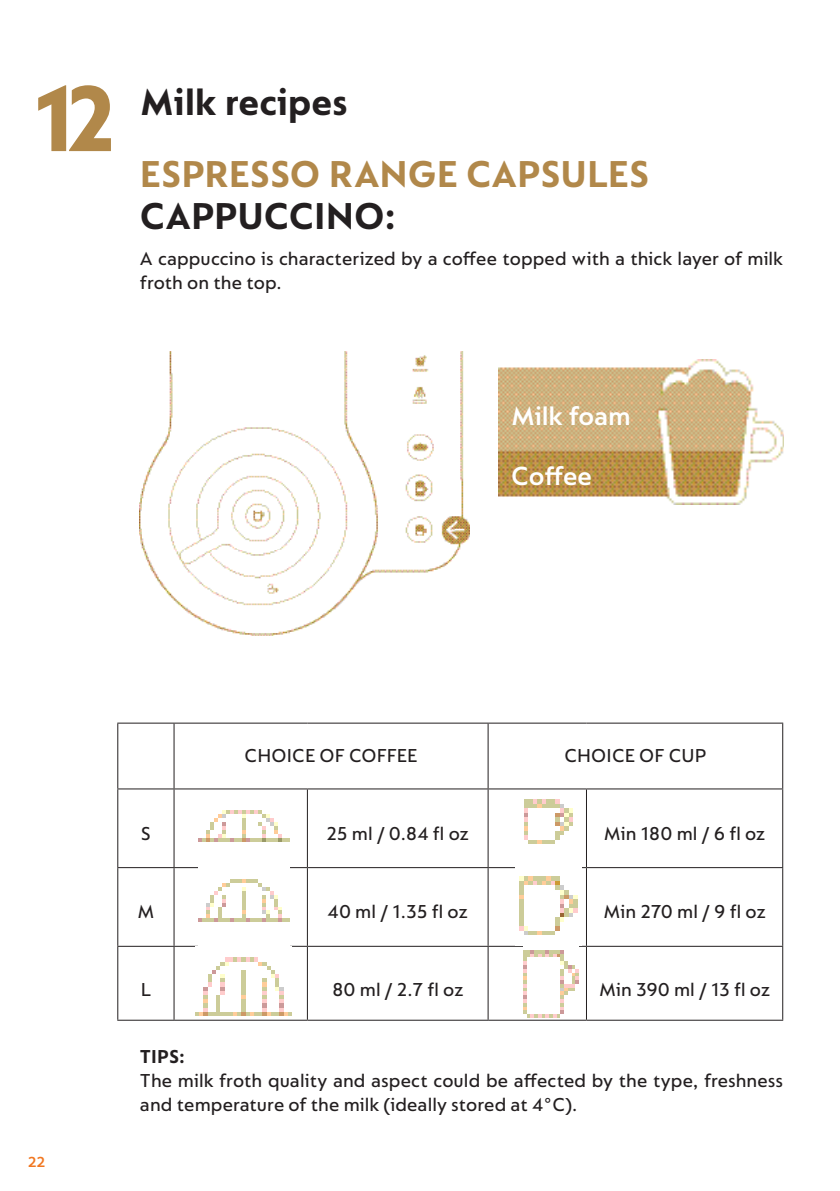
<style>
.page{position:relative;width:840px;height:1191px;background:#fff}
.page>*{position:absolute;margin:0;border:0;box-sizing:border-box;transform-origin:0 0}
.t1{font:100px "Nespresso Lucas Xtra Bd";color:#b1884a;scale:.95 1}
.t2{font:700 40px "Nespresso Lucas";color:#231f20}
.t3{font:700 40px "Nespresso Lucas";color:#b1884a}
.t4{font:600 28px/59.6px "Nespresso Lucas";letter-spacing:-.005em;color:#fff}
.t5{font:500 20px/24px "Nespresso Lucas";letter-spacing:.005em;color:#231f20}
.t6{font:700 20px "Nespresso Lucas";color:#231f20}
.t7{font:700 14px "Nespresso";color:#f17721}
</style>
<div class="page">
<img style="left:498px;top:360px;width:285px;height:145px">
<img style="left:139px;top:351px;width:330px;height:284px">
<hr style="left:117px;top:789px;width:1px;height:78px;background:#231f20">
<hr style="left:173px;top:789px;width:1px;height:78px;background:#231f20">
<hr style="left:117px;top:867px;width:57px;height:1px;background:#231f20">
<hr style="left:117px;top:868px;width:1px;height:77px;background:#231f20">
<hr style="left:174px;top:867px;width:133px;height:1px;background:#231f20">
<hr style="left:173px;top:868px;width:1px;height:77px;background:#231f20">
<hr style="left:307px;top:868px;width:1px;height:77px;background:#231f20">
<hr style="left:488px;top:867px;width:98px;height:1px;background:#231f20">
<hr style="left:487px;top:868px;width:1px;height:77px;background:#231f20">
<hr style="left:585px;top:868px;width:1px;height:77px;background:#231f20">
<hr style="left:781px;top:868px;width:1px;height:77px;background:#231f20">
<hr style="left:117px;top:945px;width:57px;height:1px;background:#231f20">
<hr style="left:117px;top:946px;width:1px;height:73px;background:#231f20">
<hr style="left:174px;top:945px;width:133px;height:1px;background:#231f20">
<hr style="left:173px;top:946px;width:1px;height:73px;background:#231f20">
<hr style="left:307px;top:945px;width:181px;height:1px;background:#231f20">
<hr style="left:307px;top:946px;width:1px;height:73px;background:#231f20">
<hr style="left:488px;top:945px;width:98px;height:1px;background:#231f20">
<hr style="left:487px;top:946px;width:1px;height:73px;background:#231f20">
<hr style="left:586px;top:945px;width:196px;height:1px;background:#231f20">
<hr style="left:585px;top:946px;width:1px;height:73px;background:#231f20">
<hr style="left:781px;top:946px;width:1px;height:73px;background:#231f20">
<hr style="left:117px;top:1019px;width:57px;height:1px;background:#231f20">
<hr style="left:174px;top:1019px;width:133px;height:1px;background:#231f20">
<hr style="left:307px;top:1019px;width:181px;height:1px;background:#231f20">
<hr style="left:488px;top:1019px;width:98px;height:1px;background:#231f20">
<hr style="left:586px;top:1019px;width:196px;height:1px;background:#231f20">
<hr style="left:117px;top:788px;width:57px;height:1px;background:#231f20">
<hr style="left:174px;top:788px;width:133px;height:1px;background:#231f20">
<hr style="left:307px;top:789px;width:1px;height:78px;background:#231f20">
<hr style="left:488px;top:788px;width:98px;height:1px;background:#231f20">
<hr style="left:487px;top:789px;width:1px;height:78px;background:#231f20">
<hr style="left:585px;top:789px;width:1px;height:78px;background:#231f20">
<hr style="left:781px;top:789px;width:1px;height:78px;background:#231f20">
<hr style="left:307px;top:867px;width:181px;height:1px;background:#231f20">
<hr style="left:586px;top:867px;width:196px;height:1px;background:#231f20">
<hr style="left:117px;top:722px;width:57px;height:1px;background:#231f20">
<hr style="left:117px;top:723px;width:1px;height:65px;background:#231f20">
<hr style="left:174px;top:722px;width:133px;height:1px;background:#231f20">
<hr style="left:173px;top:723px;width:1px;height:65px;background:#231f20">
<hr style="left:307px;top:722px;width:181px;height:1px;background:#231f20">
<hr style="left:488px;top:722px;width:98px;height:1px;background:#231f20">
<hr style="left:487px;top:723px;width:1px;height:65px;background:#231f20">
<hr style="left:586px;top:722px;width:196px;height:1px;background:#231f20">
<hr style="left:781px;top:723px;width:1px;height:65px;background:#231f20">
<hr style="left:307px;top:788px;width:181px;height:1px;background:#231f20">
<hr style="left:586px;top:788px;width:196px;height:1px;background:#231f20">
<img style="left:198px;top:810px;width:91px;height:112px">
<img style="left:515px;top:799px;width:66px;height:136px">
<img style="left:195px;top:957px;width:96px;height:59px">
<img style="left:522px;top:946px;width:56px;height:71px">
<h1 class="t1" style="left:32px;top:61px;width:92px">12</h1>
<h2 class="t2" style="left:140px;top:79px;width:209px">Milk recipes</h2>
<h2 class="t3" style="left:140px;top:151px;width:510px">ESPRESSO RANGE CAPSULES</h2>
<h2 class="t2" style="left:140px;top:193px;width:257px">CAPPUCCINO:</h2>
<p class="t5" style="left:140px;top:246px;width:644px">A cappuccino is characterized by a coffee topped with a thick layer of milk froth on the top.</p>
<h3 class="t4" style="left:511px;top:385px;width:121px">Milk foam<br>Coffee</h3>
<p class="t5" style="left:244px;top:743px;width:174px">CHOICE OF COFFEE</p>
<p class="t5" style="left:564px;top:743px;width:144px">CHOICE OF CUP</p>
<p class="t5" style="left:141px;top:821px;width:11px">S</p>
<p class="t5" style="left:326px;top:821px;width:144px">25 ml / 0.84 fl oz</p>
<p class="t5" style="left:603px;top:821px;width:163px">Min 180 ml / 6 fl oz</p>
<p class="t5" style="left:137px;top:899px;width:18px">M</p>
<p class="t5" style="left:327px;top:899px;width:142px">40 ml / 1.35 fl oz</p>
<p class="t5" style="left:603px;top:899px;width:164px">Min 270 ml / 9 fl oz</p>
<p class="t5" style="left:141px;top:977px;width:12px">L</p>
<p class="t5" style="left:332px;top:977px;width:133px">80 ml / 2.7 fl oz</p>
<p class="t5" style="left:598px;top:977px;width:172px">Min 390 ml / 13 fl oz</p>
<p class="t7" style="left:28px;top:1152px;width:19px">22</p>
<p class="t6" style="left:140px;top:1045px;width:46px">TIPS:</p>
<p class="t5" style="left:140px;top:1068px;width:644px">The milk froth quality and aspect could be affected by the type, freshness and temperature of the milk (ideally stored at 4°C).</p>
</div>
